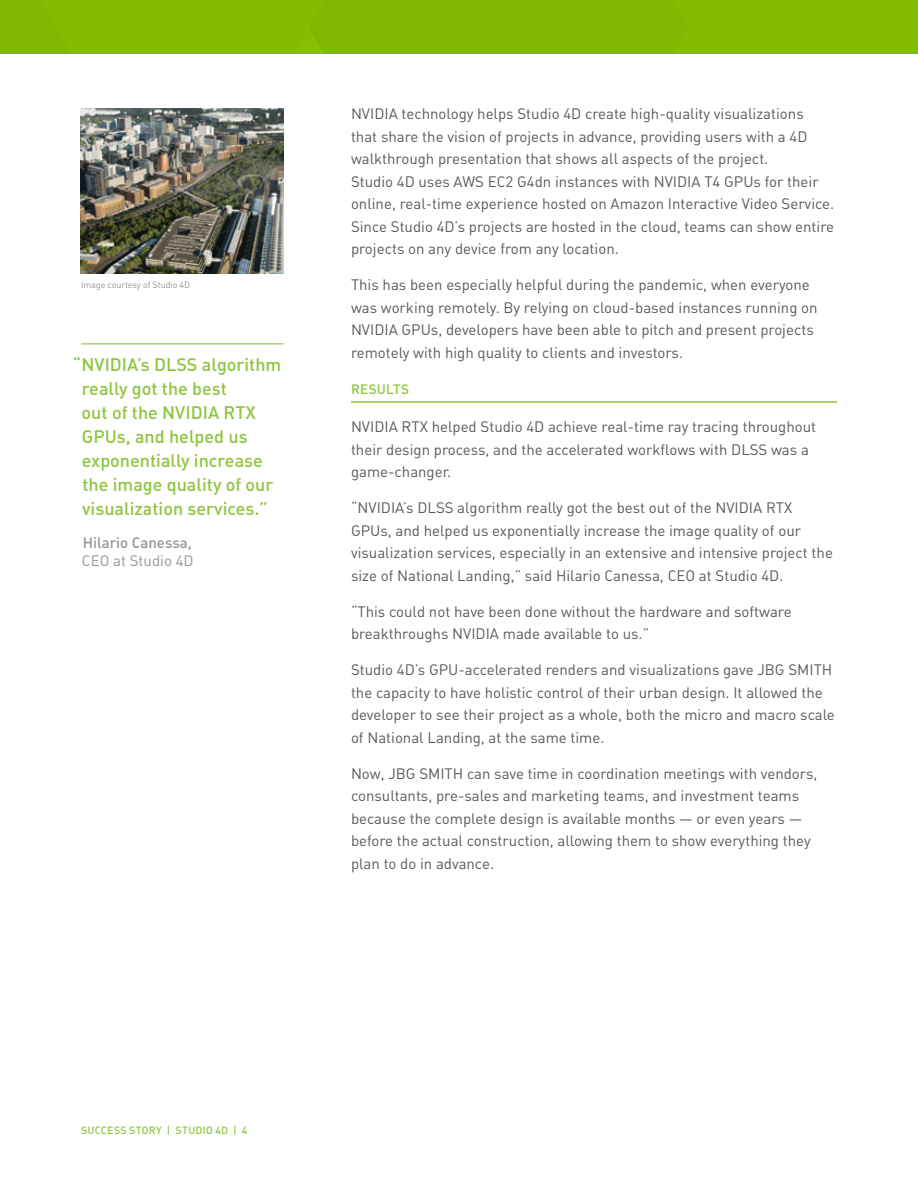
<style>
.page{position:relative;width:918px;height:1188px;background:#fff}
.page>*{position:absolute;margin:0;border:0;box-sizing:border-box;transform-origin:0 0}
.t1{font:500 18px/24px "DIN Pro";color:#8dc63f}
.t2{font:15px/22.5px "DIN Pro";color:#58595b}
.t3{font:500 15px "DIN Pro";color:#939598}
.t4{font:15px "DIN Pro";color:#939598}
.t5{font:500 13.5px "DIN Pro";letter-spacing:.015em;color:#8dc63f}
.t6{font:500 10.5px "DIN Pro";letter-spacing:.025em;color:#8dc63f}
.t7{font:9px "DIN Pro";letter-spacing:-.01em;color:#939598}
</style>
<div class="page">
<div style="left:0;top:0;width:918px;height:54px;background:#83bc00"></div>
<hr style="left:351px;top:401px;width:486px;height:2px;background:#8dc63f">
<hr style="left:81px;top:343px;width:203px;height:1px;background:#8dc63f">
<img style="left:80px;top:108px;width:204px;height:165px">
<p class="t7" style="left:81px;top:278px;width:111px">Image courtesy of Studio 4D</p>
<p class="t1" style="left:82px;top:352px;width:201px;text-indent:-9px">“NVIDIA’s DLSS algorithm really got the best<br>out of the NVIDIA RTX<br>GPUs, and helped us exponentially increase the image quality of our visualization services.”</p>
<p class="t3" style="left:83px;top:533px;width:111px">Hilario Canessa,</p>
<p class="t4" style="left:82px;top:551px;width:113px">CEO at Studio 4D</p>
<p class="t2" style="left:351px;top:102px;width:485px">NVIDIA technology helps Studio 4D create high-quality visualizations<br>that share the vision of projects in advance, providing users with a 4D walkthrough presentation that shows all aspects of the project.<br>Studio 4D uses AWS EC2 G4dn instances with NVIDIA T4 GPUs for their online, real-time experience hosted on Amazon Interactive Video Service.<br>Since Studio 4D’s projects are hosted in the cloud, teams can show entire projects on any device from any location.</p>
<p class="t2" style="left:351px;top:273px;width:468px">This has been especially helpful during the pandemic, when everyone was working remotely. By relying on cloud-based instances running on NVIDIA GPUs, developers have been able to pitch and present projects remotely with high quality to clients and investors.</p>
<p class="t5" style="left:351px;top:380px;width:60px">RESULTS</p>
<p class="t2" style="left:351px;top:415px;width:467px">NVIDIA RTX helped Studio 4D achieve real-time ray tracing throughout their design process, and the accelerated workflows with DLSS was a game-changer.</p>
<p class="t2" style="left:351px;top:496px;width:484px">“NVIDIA’s DLSS algorithm really got the best out of the NVIDIA RTX GPUs, and helped us exponentially increase the image quality of our visualization services, especially in an extensive and intensive project the size of National Landing,” said Hilario Canessa, CEO at Studio 4D.</p>
<p class="t2" style="left:351px;top:600px;width:442px">“This could not have been done without the hardware and software breakthroughs NVIDIA made available to us.”</p>
<p class="t2" style="left:351px;top:658px;width:485px">Studio 4D’s GPU-accelerated renders and visualizations gave JBG SMITH the capacity to have holistic control of their urban design. It allowed the developer to see their project as a whole, both the micro and macro scale of National Landing, at the same time.</p>
<p class="t2" style="left:351px;top:762px;width:468px">Now, JBG SMITH can save time in coordination meetings with vendors, consultants, pre-sales and marketing teams, and investment teams because the complete design is available months — or even years — before the actual construction, allowing them to show everything they plan to do in advance.</p>
<p class="t6" style="left:81px;top:1123px;width:168px">SUCCESS STORY | STUDIO 4D | 4</p>
</div>
